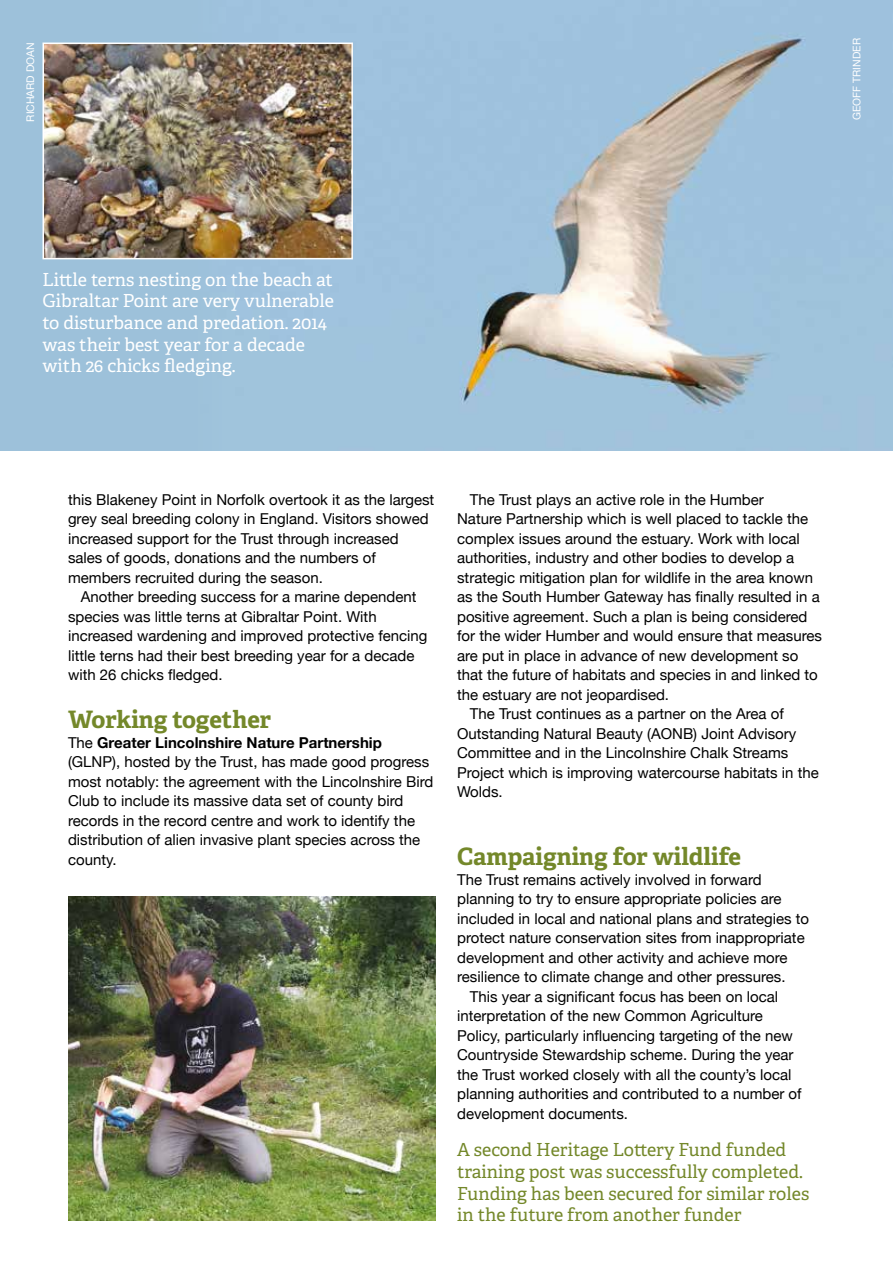
<style>
.page{position:relative;width:893px;height:1263px;background:#fff}
.page>*{position:absolute;margin:0;border:0;box-sizing:border-box;transform-origin:0 0}
.t1{font:700 24px "Adelle";color:#74882a}
.t2{font:18px/21.6px "Adelle";color:#fff}
.t3{font:18px/21.6px "Adelle";color:#74882a}
.t4{font:15px/19.5px "Helvetica Neue";color:#000}
.t5{font:10.5px "Helvetica Neue";color:#fff}
.s1{font-weight:700}
</style>
<div class="page">
<div style="left:0;top:0;width:893px;height:451px;background:#9dc1da"></div>
<img style="left:166px;top:33px;width:640px;height:380px">
<img style="left:46px;top:46px;width:304px;height:210px">
<div style="left:43px;top:43px;width:310px;height:216px;border:2px solid #fff"></div>
<img style="left:68px;top:896px;width:368px;height:324px">
<p class="t5" style="left:23px;top:122px;width:81px;rotate:-90deg">RICHARD DOAN</p>
<p class="t5" style="left:849px;top:120px;width:83px;rotate:-90deg">GEOFF TRINDER</p>
<p class="t2" style="left:43px;top:268px;width:293px">Little terns nesting on the beach at<br>Gibraltar Point are very vulnerable to disturbance and predation. 2014 was their best year for a decade with 26 chicks fledging.</p>
<p class="t4" style="left:68px;top:490px;width:368px">this Blakeney Point in Norfolk overtook it as the largest grey seal breeding colony in England. Visitors showed increased support for the Trust through increased sales of goods, donations and the numbers of members recruited during the season.</p>
<p class="t4" style="left:68px;top:588px;width:361px;text-indent:13px">Another breeding success for a marine dependent species was little terns at Gibraltar Point. With increased wardening and improved protective fencing little terns had their best breeding year for a decade with 26 chicks fledged.</p>
<h1 class="t1" style="left:68px;top:702px;width:205px">Working together</h1>
<p class="t4" style="left:68px;top:734px;width:367px">The <span class="s1">Greater Lincolnshire Nature Partnership </span>(GLNP), hosted by the Trust, has made good progress most notably: the agreement with the Lincolnshire Bird Club to include its massive data set of county bird records in the record centre and work to identify the distribution of alien invasive plant species across the county.</p>
<p class="t4" style="left:470px;top:490px;width:295px">The Trust plays an active role in the Humber</p>
<p class="t4" style="left:457px;top:510px;width:353px">Nature Partnership which is well placed to tackle the</p>
<p class="t4" style="left:457px;top:529px;width:344px">complex issues around the estuary. Work with local</p>
<p class="t4" style="left:457px;top:549px;width:339px">authorities, industry and other bodies to develop a</p>
<p class="t4" style="left:457px;top:568px;width:358px">strategic mitigation plan for wildlife in the area known</p>
<p class="t4" style="left:457px;top:588px;width:364px">as the South Humber Gateway has finally resulted in a</p>
<p class="t4" style="left:457px;top:607px;width:352px">positive agreement. Such a plan is being considered</p>
<p class="t4" style="left:457px;top:627px;width:366px">for the wider Humber and would ensure that measures</p>
<p class="t4" style="left:457px;top:646px;width:343px">are put in place in advance of new development so</p>
<p class="t4" style="left:457px;top:666px;width:362px">that the future of habitats and species in and linked to</p>
<p class="t4" style="left:457px;top:685px;width:213px">the estuary are not jeopardised.</p>
<p class="t4" style="left:470px;top:705px;width:315px">The Trust continues as a partner on the Area of</p>
<p class="t4" style="left:457px;top:724px;width:341px">Outstanding Natural Beauty (AONB) Joint Advisory</p>
<p class="t4" style="left:457px;top:744px;width:333px">Committee and in the Lincolnshire Chalk Streams</p>
<p class="t4" style="left:457px;top:763px;width:363px">Project which is improving watercourse habitats in the</p>
<p class="t4" style="left:457px;top:783px;width:47px">Wolds.</p>
<h1 class="t1" style="left:457px;top:839px;width:286px">Campaigning for wildlife</h1>
<p class="t4" style="left:457px;top:870px;width:306px">The Trust remains actively involved in forward</p>
<p class="t4" style="left:457px;top:890px;width:326px">planning to try to ensure appropriate policies are</p>
<p class="t4" style="left:457px;top:909px;width:354px">included in local and national plans and strategies to</p>
<p class="t4" style="left:457px;top:929px;width:349px">protect nature conservation sites from inappropriate</p>
<p class="t4" style="left:457px;top:948px;width:332px">development and other activity and achieve more</p>
<p class="t4" style="left:457px;top:968px;width:330px">resilience to climate change and other pressures.</p>
<p class="t4" style="left:470px;top:987px;width:310px">This year a significant focus has been on local</p>
<p class="t4" style="left:457px;top:1007px;width:307px">interpretation of the new Common Agriculture</p>
<p class="t4" style="left:457px;top:1026px;width:337px">Policy, particularly influencing targeting of the new</p>
<p class="t4" style="left:457px;top:1046px;width:338px">Countryside Stewardship scheme. During the year</p>
<p class="t4" style="left:457px;top:1065px;width:336px">the Trust worked closely with all the county’s local</p>
<p class="t4" style="left:457px;top:1085px;width:346px">planning authorities and contributed to a number of</p>
<p class="t4" style="left:457px;top:1104px;width:172px">development documents.</p>
<p class="t3" style="left:457px;top:1138px;width:354px">A second Heritage Lottery Fund funded training post was successfully completed.<br>Funding has been secured for similar roles in the future from another funder</p>
</div>
